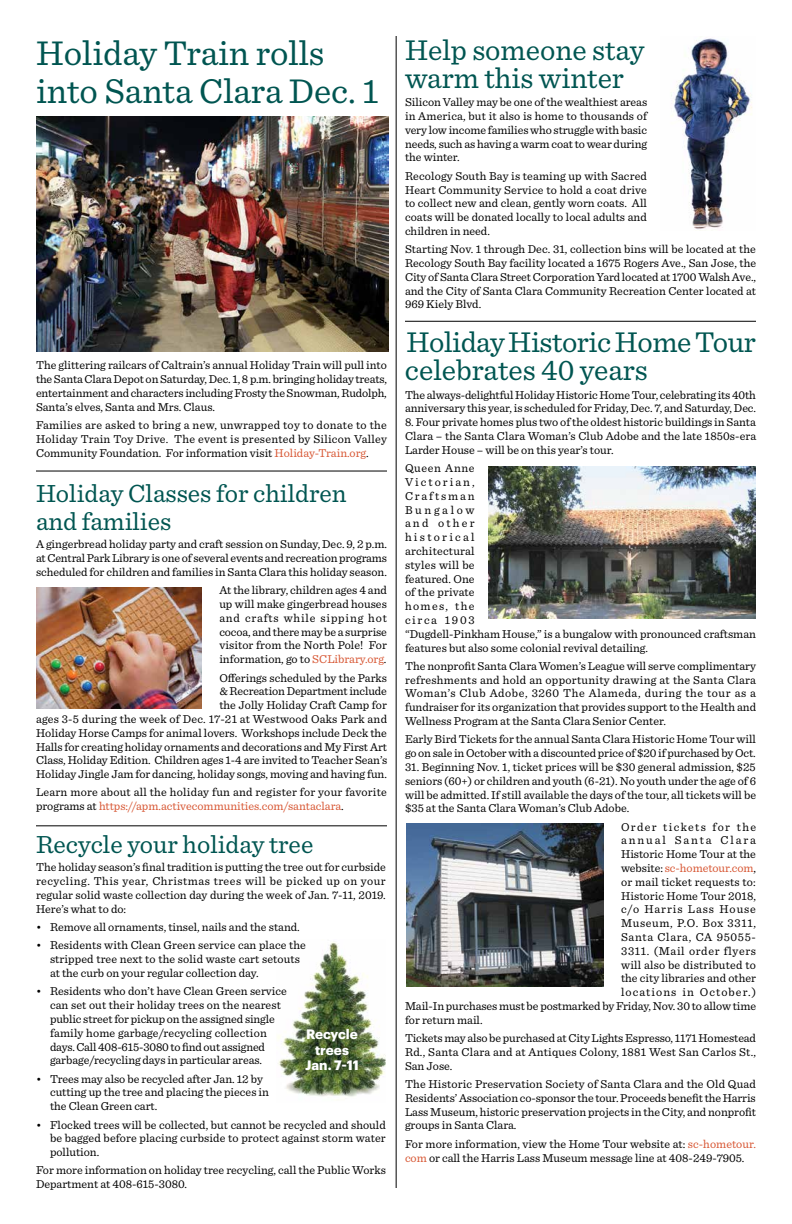
<style>
.page{position:relative;width:792px;height:1224px;background:#fff}
.page>*{position:absolute;margin:0;border:0;box-sizing:border-box;transform-origin:0 0}
.t1{font:36px/38px "Sentinel";color:#005551}
.t2{font:30px/28px "Sentinel";letter-spacing:-.005em;color:#005551}
.t3{font:26px/28px "Sentinel";color:#005551}
.t4{font:700 13.4px/15.4px "Graphik";color:#fff;text-align:center}
.t5{font:12px/13.8px "Sentinel";color:#000;text-align:justify}
.t6{font:12px "Sentinel";letter-spacing:.055em;color:#000}
.t7{font:12px "Sentinel";letter-spacing:-.005em;color:#d75532}
.t8{font:12px "Sentinel";letter-spacing:.02em;color:#000}
.t9{font:12px "Sentinel";letter-spacing:.09em;color:#000}
.t10{font:12px "Sentinel";letter-spacing:.11em;color:#000}
.t11{font:12px "Sentinel";letter-spacing:.075em;color:#000}
.t12{font:12px "Sentinel";letter-spacing:.16em;color:#000}
.s1{color:#d75532}
.s2{color:#000}
</style>
<div class="page">
<img style="left:36px;top:117px;width:352px;height:234px">
<img style="left:671px;top:38px;width:81px;height:191px">
<img style="left:277px;top:941px;width:109px;height:156px">
<img style="left:488px;top:467px;width:268px;height:152px">
<img style="left:406px;top:824px;width:197px;height:162px">
<hr style="left:405px;top:321px;width:351px;height:1px;background:#000">
<hr style="left:36px;top:471px;width:351px;height:1px;background:#000">
<hr style="left:36px;top:826px;width:351px;height:1px;background:#000">
<hr style="left:396px;top:36px;width:1px;height:1152px;background:#000">
<img style="left:36px;top:588px;width:165px;height:120px">
<h1 class="t1" style="left:36px;top:32px;width:344px">Holiday Train rolls into Santa Clara Dec. 1</h1>
<p class="t5" style="left:36px;top:358px;width:353px">The glittering railcars of Caltrain’s annual Holiday Train will pull into the Santa Clara Depot on Saturday, Dec. 1, 8 p.m. bringing holiday treats, entertainment and characters including Frosty the Snowman, Rudolph, Santa’s elves, Santa and Mrs. Claus.</p>
<p class="t5" style="left:36px;top:418px;width:352px">Families are asked to bring a new, unwrapped toy to donate to the Holiday Train Toy Drive. The event is presented by Silicon Valley Community Foundation. For information visit <span class="s1">Holiday-Train.org</span>.</p>
<h3 class="t3" style="left:36px;top:478px;width:312px">Holiday Classes for children and families</h3>
<p class="t5" style="left:36px;top:537px;width:353px">A gingerbread holiday party and craft session on Sunday, Dec. 9, 2 p.m. at Central Park Library is one of several events and recreation programs scheduled for children and families in Santa Clara this holiday season.</p>
<p class="t5" style="left:219px;top:583px;width:169px">At the library, children ages 4 and up will make gingerbread houses and crafts while sipping hot cocoa, and there may be a surprise visitor from the North Pole! For information, go to <span class="s1">SCLibrary.org</span>.</p>
<p class="t5" style="left:36px;top:670px;width:353px;text-align:right">Offerings scheduled by the Parks<br>&amp; Recreation Department include<br>the Jolly Holiday Craft Camp for<br>ages 3-5 during the week of Dec. 17-21 at Westwood Oaks Park and Holiday Horse Camps for animal lovers. Workshops include Deck the Halls for creating holiday ornaments and decorations and My First Art Class, Holiday Edition. Children ages 1-4 are invited to Teacher Sean’s Holiday Jingle Jam for dancing, holiday songs, moving and having fun.</p>
<p class="t5" style="left:36px;top:785px;width:352px">Learn more about all the holiday fun and register for your favorite programs at <span class="s1">https://apm.activecommunities.com/santaclara</span>.</p>
<h3 class="t3" style="left:36px;top:829px;width:279px">Recycle your holiday tree</h3>
<p class="t5" style="left:36px;top:860px;width:351px">The holiday season’s final tradition is putting the tree out for curbside recycling. This year, Christmas trees will be picked up on your regular solid waste collection day during the week of Jan. 7-11, 2019.<br>Here’s what to do:</p>
<p class="t5" style="left:36px;top:919px;width:265px">• Remove all ornaments, tinsel, nails and the stand.</p>
<p class="t5" style="left:50px;top:938px;width:257px;text-align:left;text-indent:-14px">• Residents with Clean Green service can place the stripped tree next to the solid waste cart setouts at the curb on your regular collection day.</p>
<p class="t5" style="left:50px;top:984px;width:238px;text-align:left;text-indent:-14px">• Residents who don’t have Clean Green service can set out their holiday trees on the nearest public street for pickup on the assigned single family home garbage/recycling collection days. Call 408-615-3080 to find out assigned garbage/recycling days in particular areas.</p>
<p class="t5" style="left:50px;top:1071px;width:221px;text-align:left;text-indent:-14px">• Trees may also be recycled after Jan. 12 by cutting up the tree and placing the pieces in the Clean Green cart.</p>
<p class="t5" style="left:50px;top:1117px;width:337px;text-indent:-14px">• Flocked trees will be collected, but cannot be recycled and should be bagged before placing curbside to protect against storm water pollution.</p>
<p class="t5" style="left:36px;top:1163px;width:351px">For more information on holiday tree recycling, call the Public Works<br>Department at 408-615-3080.</p>
<p class="t4" style="left:305px;top:1026px;width:55px">Recycle trees<br>Jan. 7-11</p>
<h2 class="t2" style="left:405px;top:34px;width:241px">Help someone stay warm this winter</h2>
<p class="t5" style="left:405px;top:95px;width:244px">Silicon Valley may be one of the wealthiest areas in America, but it also is home to thousands of very low income families who struggle with basic needs, such as having a warm coat to wear during the winter.</p>
<p class="t5" style="left:405px;top:168px;width:243px">Recology South Bay is teaming up with Sacred Heart Community Service to hold a coat drive to collect new and clean, gently worn coats. All coats will be donated locally to local adults and children in need.</p>
<p class="t5" style="left:405px;top:242px;width:353px">Starting Nov. 1 through Dec. 31, collection bins will be located at the Recology South Bay facility located a 1675 Rogers Ave., San Jose, the City of Santa Clara Street Corporation Yard located at 1700 Walsh Ave., and the City of Santa Clara Community Recreation Center located at 969 Kiely Blvd.</p>
<h2 class="t2" style="left:405px;top:326px;width:353px">Holiday Historic Home Tour celebrates 40 years</h2>
<p class="t5" style="left:405px;top:387px;width:353px">The always-delightful Holiday Historic Home Tour, celebrating its 40th anniversary this year, is scheduled for Friday, Dec. 7, and Saturday, Dec.</p>
<p class="t5" style="left:405px;top:415px;width:353px">8. Four private homes plus two of the oldest historic buildings in Santa Clara – the Santa Clara Woman’s Club Adobe and the late 1850s-era Larder House – will be on this year’s tour.</p>
<p class="t5" style="left:405px;top:460px;width:352px;text-align:left">Queen Anne<br>Victorian,<br>Craftsman<br>Bungalow<br>and other<br>historical<br>architectural<br>styles will be<br>featured. One<br>of the private<br>homes, the<br>circa 1903<br>“Dugdell-Pinkham House,” is a bungalow with pronounced craftsman features but also some colonial revival detailing.</p>
<p class="t5" style="left:405px;top:658px;width:353px">The nonprofit Santa Clara Women’s League will serve complimentary refreshments and hold an opportunity drawing at the Santa Clara Woman’s Club Adobe, 3260 The Alameda, during the tour as a fundraiser for its organization that provides support to the Health and Wellness Program at the Santa Clara Senior Center.</p>
<p class="t5" style="left:405px;top:732px;width:352px">Early Bird Tickets for the annual Santa Clara Historic Home Tour will go on sale in October with a discounted price of $20 if purchased by Oct.</p>
<p class="t5" style="left:405px;top:759px;width:353px">31. Beginning Nov. 1, ticket prices will be $30 general admission, $25 seniors (60+) or children and youth (6-21). No youth under the age of 6 will be admitted. If still available the days of the tour, all tickets will be $35 at the Santa Clara Woman’s Club Adobe.</p>
<p class="t10" style="left:621px;top:818px;width:136px">Order tickets for the</p>
<p class="t12" style="left:621px;top:831px;width:136px">annual Santa Clara</p>
<p class="t5" style="left:621px;top:847px;width:136px">Historic Home Tour at the</p>
<p class="t7" style="left:621px;top:859px;width:136px"><span class="s2">website:</span> sc-hometour.com<span class="s2">,</span></p>
<p class="t5" style="left:621px;top:874px;width:136px">or mail ticket requests to:</p>
<p class="t5" style="left:621px;top:888px;width:136px">Historic Home Tour 2018,</p>
<p class="t11" style="left:621px;top:900px;width:136px">c/o Harris Lass House</p>
<p class="t6" style="left:621px;top:914px;width:136px">Museum, P.O. Box 3311,</p>
<p class="t6" style="left:621px;top:928px;width:136px">Santa Clara, CA 95055-</p>
<p class="t6" style="left:621px;top:942px;width:136px">3311. (Mail order flyers</p>
<p class="t8" style="left:621px;top:956px;width:136px">will also be distributed to</p>
<p class="t5" style="left:621px;top:971px;width:136px">the city libraries and other</p>
<p class="t9" style="left:621px;top:983px;width:136px">locations in October.)</p>
<p class="t5" style="left:405px;top:998px;width:353px">Mail-In purchases must be postmarked by Friday, Nov. 30 to allow time</p>
<p class="t5" style="left:405px;top:1012px;width:79px">for return mail.</p>
<p class="t5" style="left:405px;top:1030px;width:353px">Tickets may also be purchased at City Lights Espresso, 1171 Homestead Rd., Santa Clara and at Antiques Colony, 1881 West San Carlos St., San Jose.</p>
<p class="t5" style="left:405px;top:1076px;width:353px">The Historic Preservation Society of Santa Clara and the Old Quad Residents’ Association co-sponsor the tour. Proceeds benefit the Harris Lass Museum, historic preservation projects in the City, and nonprofit groups in Santa Clara.</p>
<p class="t5" style="left:405px;top:1136px;width:352px">For more information, view the Home Tour website at: <span class="s1">sc-hometour. com</span> or call the Harris Lass Museum message line at 408-249-7905.</p>
</div>
